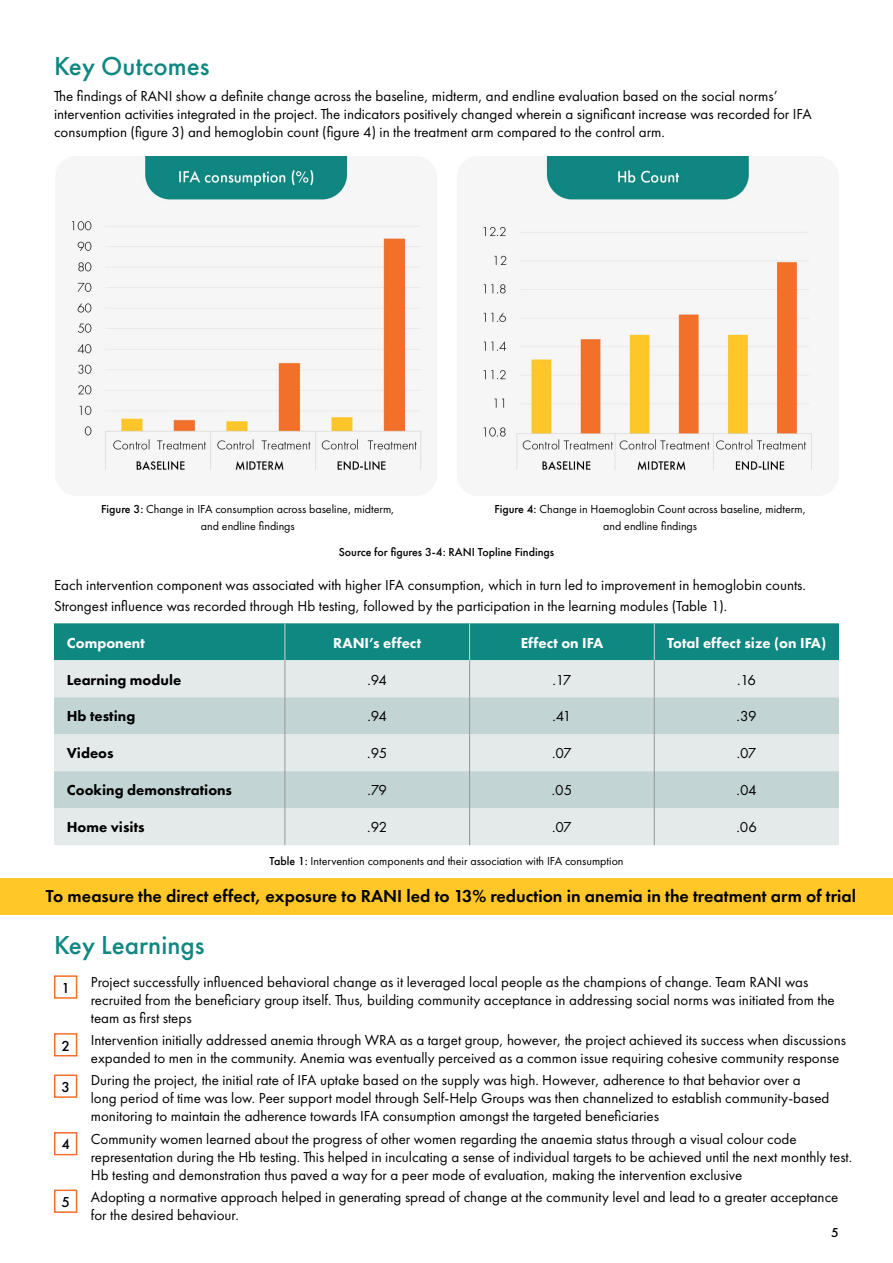
<style>
.page{position:relative;width:893px;height:1263px;background:#fff}
.page>*{position:absolute;margin:0;border:0;box-sizing:border-box;transform-origin:0 0}
.t1{font:500 27px "Futura PT";color:#108882}
.t2{font:600 18px "Futura PT";color:#000}
.t3{font:15px/18px "Futura PT";color:#000}
.t4{font:800 15px "Futura PT";color:#000}
.t5{font:800 15px "Futura PT";color:#fff}
.t6{font:500 15px "Futura PT";color:#000}
.t7{font:500 13.5px "Futura PT";color:#000}
.t8{font:12px/16.5px "Futura PT";color:#000;text-align:center}
.t9{font:500 12px "Futura PT";color:#000}
.s1{font-weight:500}
</style>
<div class="page">
<div style="left:0;top:878px;width:893px;height:36px;background:#ffc828"></div>
<div style="left:54px;top:623px;width:785px;height:37px;background:#108882"></div>
<div style="left:54px;top:660px;width:785px;height:185px;background:#e4eaea"></div>
<svg style="left:54px;top:697px;width:785px;height:111px;background:#cedbdb"></svg>
<hr style="left:285px;top:623px;width:1px;height:37px;background:#d1d3d4">
<hr style="left:469px;top:623px;width:1px;height:37px;background:#d1d3d4">
<hr style="left:654px;top:623px;width:1px;height:37px;background:#d1d3d4">
<hr style="left:285px;top:660px;width:1px;height:37px;background:#939598">
<hr style="left:469px;top:660px;width:1px;height:37px;background:#939598">
<hr style="left:654px;top:660px;width:1px;height:37px;background:#939598">
<hr style="left:285px;top:697px;width:1px;height:37px;background:#939598">
<hr style="left:469px;top:697px;width:1px;height:37px;background:#939598">
<hr style="left:654px;top:697px;width:1px;height:37px;background:#939598">
<hr style="left:285px;top:734px;width:1px;height:37px;background:#939598">
<hr style="left:469px;top:734px;width:1px;height:37px;background:#939598">
<hr style="left:654px;top:734px;width:1px;height:37px;background:#939598">
<hr style="left:285px;top:771px;width:1px;height:37px;background:#939598">
<hr style="left:469px;top:771px;width:1px;height:37px;background:#939598">
<hr style="left:654px;top:771px;width:1px;height:37px;background:#939598">
<hr style="left:285px;top:808px;width:1px;height:37px;background:#939598">
<hr style="left:469px;top:808px;width:1px;height:37px;background:#939598">
<hr style="left:654px;top:808px;width:1px;height:37px;background:#939598">
<img style="left:56px;top:157px;width:777px;height:338px">
<div style="left:54px;top:975px;width:23px;height:24px;border:2px solid #f3702b"></div>
<div style="left:54px;top:1033px;width:23px;height:23px;border:2px solid #f3702b"></div>
<div style="left:54px;top:1074px;width:23px;height:24px;border:2px solid #f3702b"></div>
<div style="left:54px;top:1132px;width:23px;height:23px;border:2px solid #f3702b"></div>
<div style="left:54px;top:1189px;width:23px;height:24px;border:2px solid #f3702b"></div>
<h1 class="t1" style="left:54px;top:49px;width:157px">Key Outcomes</h1>
<p class="t3" style="left:54px;top:87px;width:759px">The findings of RANI show a definite change across the baseline, midterm, and endline evaluation based on the social norms’ intervention activities integrated in the project. The indicators positively changed wherein a significant increase was recorded for IFA consumption (figure 3) and hemoglobin count (figure 4) in the treatment arm compared to the control arm.</p>
<p class="t8" style="left:101px;top:501px;width:295px"><span class="s1">Figure 3:</span> Change in IFA consumption across baseline, midterm, and endline findings</p>
<p class="t8" style="left:494px;top:501px;width:313px"><span class="s1">Figure 4:</span> Change in Haemoglobin Count across baseline, midterm, and endline findings</p>
<p class="t9" style="left:339px;top:545px;width:217px">Source for figures 3-4: RANI Topline Findings</p>
<p class="t3" style="left:54px;top:575px;width:753px;line-height:21px">Each intervention component was associated with higher IFA consumption, which in turn led to improvement in hemoglobin counts.<br>Strongest influence was recorded through Hb testing, followed by the participation in the learning modules (Table 1).</p>
<p class="t5" style="left:67px;top:633px;width:80px">Component</p>
<p class="t5" style="left:333px;top:633px;width:89px">RANI’s effect</p>
<p class="t5" style="left:521px;top:633px;width:84px">Effect on IFA</p>
<p class="t5" style="left:667px;top:633px;width:160px">Total effect size (on IFA)</p>
<p class="t4" style="left:67px;top:670px;width:116px">Learning module</p>
<p class="t3" style="left:367px;top:670px;width:21px">.94</p>
<p class="t3" style="left:553px;top:670px;width:20px">.17</p>
<p class="t3" style="left:737px;top:670px;width:20px">.16</p>
<p class="t4" style="left:67px;top:707px;width:70px">Hb testing</p>
<p class="t3" style="left:367px;top:707px;width:21px">.94</p>
<p class="t3" style="left:552px;top:707px;width:20px">.41</p>
<p class="t3" style="left:737px;top:707px;width:22px">.39</p>
<p class="t4" style="left:67px;top:744px;width:48px">Videos</p>
<p class="t3" style="left:367px;top:744px;width:21px">.95</p>
<p class="t3" style="left:552px;top:744px;width:21px">.07</p>
<p class="t3" style="left:737px;top:744px;width:21px">.07</p>
<p class="t4" style="left:67px;top:781px;width:167px">Cooking demonstrations</p>
<p class="t3" style="left:367px;top:781px;width:21px">.79</p>
<p class="t3" style="left:552px;top:781px;width:22px">.05</p>
<p class="t3" style="left:737px;top:781px;width:22px">.04</p>
<p class="t4" style="left:67px;top:818px;width:79px">Home visits</p>
<p class="t3" style="left:367px;top:818px;width:21px">.92</p>
<p class="t3" style="left:552px;top:818px;width:21px">.07</p>
<p class="t3" style="left:736px;top:818px;width:22px">.06</p>
<p class="t8" style="left:269px;top:852px;width:356px"><span class="s1">Table 1:</span> Intervention components and their association with IFA consumption</p>
<p class="t2" style="left:46px;top:885px;width:812px">To measure the direct effect, exposure to RANI led to 13% reduction in anemia in the treatment arm of trial</p>
<h1 class="t1" style="left:54px;top:929px;width:152px">Key Learnings</h1>
<p class="t6" style="left:61px;top:979px;width:10px">1</p>
<p class="t3" style="left:91px;top:973px;width:745px">Project successfully influenced behavioral change as it leveraged local people as the champions of change. Team RANI was recruited from the beneficiary group itself. Thus, building community acceptance in addressing social norms was initiated from the team as first steps</p>
<p class="t3" style="left:91px;top:1031px;width:757px">Intervention initially addressed anemia through WRA as a target group, however, the project achieved its success when discussions expanded to men in the community. Anemia was eventually perceived as a common issue requiring cohesive community response</p>
<p class="t3" style="left:91px;top:1071px;width:740px">During the project, the initial rate of IFA uptake based on the supply was high. However, adherence to that behavior over a long period of time was low. Peer support model through Self-Help Groups was then channelized to establish community-based monitoring to maintain the adherence towards IFA consumption amongst the targeted beneficiaries</p>
<p class="t3" style="left:91px;top:1129px;width:763px">Community women learned about the progress of other women regarding the anaemia status through a visual colour code representation during the Hb testing. This helped in inculcating a sense of individual targets to be achieved until the next monthly test.<br>Hb testing and demonstration thus paved a way for a peer mode of evaluation, making the intervention exclusive</p>
<p class="t3" style="left:91px;top:1188px;width:749px">Adopting a normative approach helped in generating spread of change at the community level and lead to a greater acceptance for the desired behaviour.</p>
<p class="t6" style="left:61px;top:1036px;width:10px">2</p>
<p class="t6" style="left:61px;top:1078px;width:10px">3</p>
<p class="t6" style="left:61px;top:1135px;width:10px">4</p>
<p class="t6" style="left:61px;top:1193px;width:10px">5</p>
<p class="t7" style="left:831px;top:1224px;width:9px">5</p>
</div>
